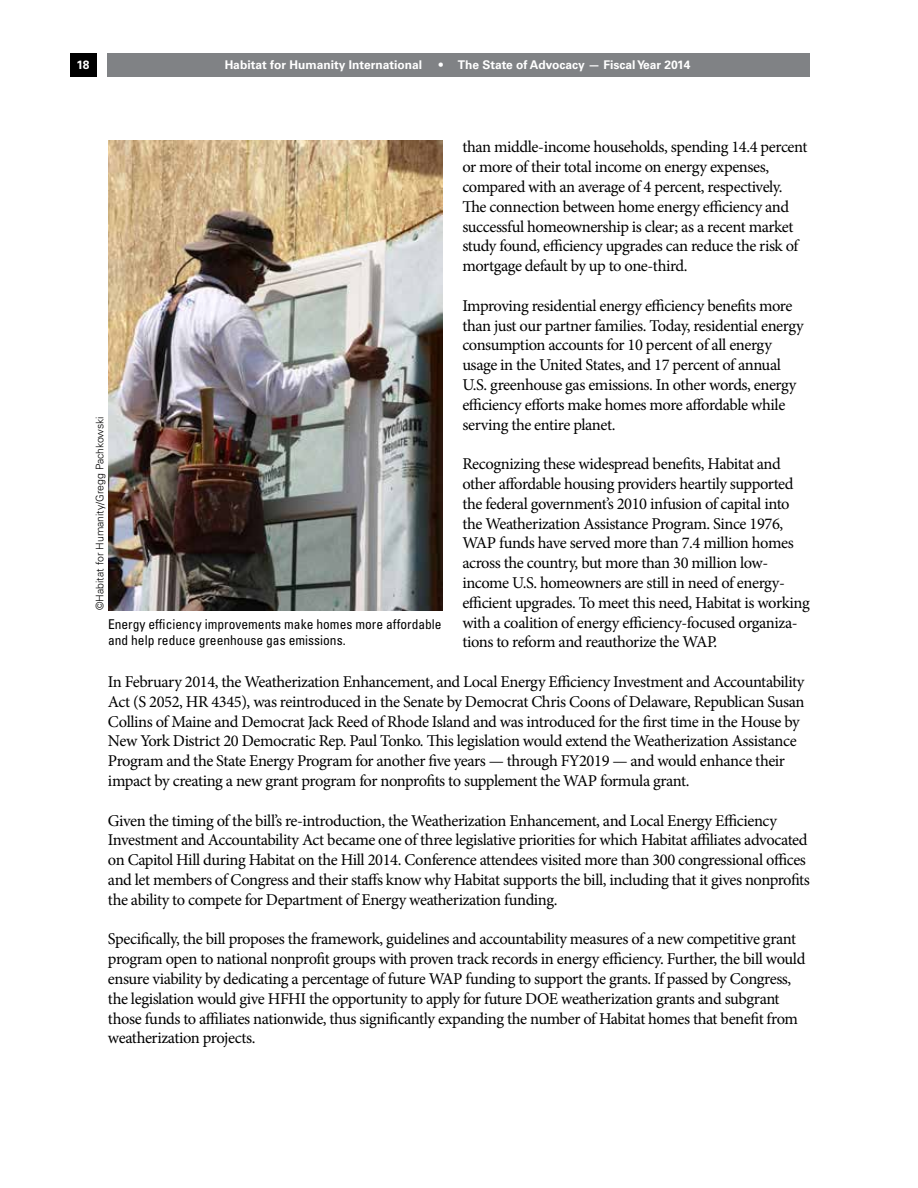
<style>
.page{position:relative;width:918px;height:1188px;background:#fff}
.page>*{position:absolute;margin:0;border:0;box-sizing:border-box;transform-origin:0 0}
.t1{font:16.5px/19.8px "Minion Pro";letter-spacing:-.025em;color:#000}
.t2{font:condensed 13.5px/16.2px "Univers LT Std";color:#000}
.t3{font:700 12px "Univers LT Std";color:#fff}
.t4{font:300 10.5px "Univers LT Std";color:#000}
</style>
<div class="page">
<div style="left:70px;top:53px;width:26px;height:23px;background:#000"></div>
<div style="left:107px;top:53px;width:703px;height:23px;background:#808285"></div>
<img style="left:108px;top:140px;width:334px;height:470px">
<p class="t3" style="left:77px;top:58px;width:15px">18</p>
<p class="t3" style="left:225px;top:58px;width:199px">Habitat for Humanity International</p>
<p class="t3" style="left:439px;top:58px;width:253px">• The State of Advocacy — Fiscal Year 2014</p>
<p class="t1" style="left:462px;top:137px;width:347px">than middle-income households, spending 14.4 percent or more of their total income on energy expenses, compared with an average of 4 percent, respectively.<br>The connection between home energy efficiency and successful homeownership is clear; as a recent market study found, efficiency upgrades can reduce the risk of mortgage default by up to one-third.</p>
<p class="t1" style="left:462px;top:296px;width:343px">Improving residential energy efficiency benefits more than just our partner families. Today, residential energy consumption accounts for 10 percent of all energy usage in the United States, and 17 percent of annual U.S. greenhouse gas emissions. In other words, energy efficiency efforts make homes more affordable while serving the entire planet.</p>
<p class="t1" style="left:462px;top:454px;width:349px">Recognizing these widespread benefits, Habitat and other affordable housing providers heartily supported the federal government’s 2010 infusion of capital into the Weatherization Assistance Program. Since 1976, WAP funds have served more than 7.4 million homes across the country, but more than 30 million low&shy;income U.S. homeowners are still in need of energy&shy;efficient upgrades. To meet this need, Habitat is working with a coalition of energy efficiency-focused organiza&shy;tions to reform and reauthorize the WAP.</p>
<p class="t1" style="left:108px;top:672px;width:698px">In February 2014, the Weatherization Enhancement, and Local Energy Efficiency Investment and Accountability Act (S 2052, HR 4345), was reintroduced in the Senate by Democrat Chris Coons of Delaware, Republican Susan Collins of Maine and Democrat Jack Reed of Rhode Island and was introduced for the first time in the House by New York District 20 Democratic Rep. Paul Tonko. This legislation would extend the Weatherization Assistance Program and the State Energy Program for another five years — through FY2019 — and would enhance their impact by creating a new grant program for nonprofits to supplement the WAP formula grant.</p>
<p class="t1" style="left:108px;top:811px;width:703px">Given the timing of the bill’s re-introduction, the Weatherization Enhancement, and Local Energy Efficiency Investment and Accountability Act became one of three legislative priorities for which Habitat affiliates advocated on Capitol Hill during Habitat on the Hill 2014. Conference attendees visited more than 300 congressional offices and let members of Congress and their staffs know why Habitat supports the bill, including that it gives nonprofits the ability to compete for Department of Energy weatherization funding.</p>
<p class="t1" style="left:108px;top:929px;width:699px">Specifically, the bill proposes the framework, guidelines and accountability measures of a new competitive grant program open to national nonprofit groups with proven track records in energy efficiency. Further, the bill would ensure viability by dedicating a percentage of future WAP funding to support the grants. If passed by Congress, the legislation would give HFHI the opportunity to apply for future DOE weatherization grants and subgrant those funds to affiliates nationwide, thus significantly expanding the number of Habitat homes that benefit from weatherization projects.</p>
<p class="t4" style="left:93px;top:610px;width:196px;rotate:-90deg">©Habitat for Humanity/Gregg Pachkowski</p>
<p class="t2" style="left:108px;top:616px;width:335px">Energy efficiency improvements make homes more affordable and help reduce greenhouse gas emissions.</p>
</div>
